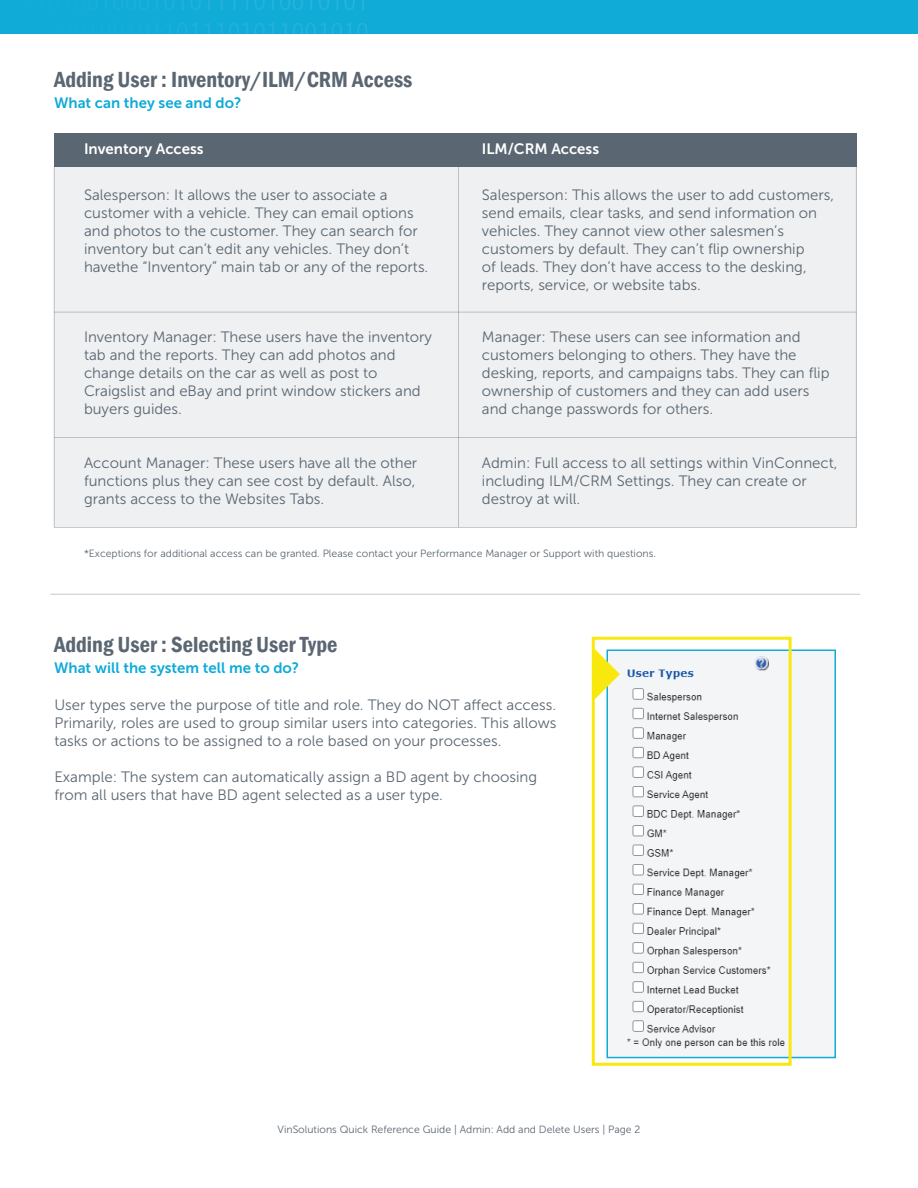
<style>
.page{position:relative;width:918px;height:1188px;background:#fff}
.page>*{position:absolute;margin:0;border:0;box-sizing:border-box;transform-origin:0 0}
.t1{font:600 condensed 22.5px "Franklin Gothic";color:#5a6671}
.t2{font:15px/18px "Museo Sans 300";color:#5a6671}
.t3{font:15px "Museo Sans 700";color:#10abd7}
.t4{font:15px "Museo Sans 700";color:#fff}
.t5{font:10.5px "Museo Sans 300";color:#5a6671}
</style>
<div class="page">
<div style="left:54px;top:167px;width:803px;height:360px;background:#eef0f1"></div>
<div style="left:54px;top:133px;width:803px;height:34px;background:#5a6671"></div>
<hr style="left:54px;top:312px;width:803px;height:1px;background:#231f20">
<hr style="left:458px;top:167px;width:1px;height:360px;background:#231f20">
<hr style="left:54px;top:167px;width:1px;height:360px;background:#231f20">
<hr style="left:856px;top:167px;width:1px;height:360px;background:#231f20">
<hr style="left:54px;top:437px;width:803px;height:1px;background:#231f20">
<hr style="left:54px;top:527px;width:803px;height:1px;background:#231f20">
<hr style="left:50px;top:594px;width:810px;height:1px;background:#231f20">
<img style="left:609px;top:653px;width:224px;height:402px">
<div style="left:606px;top:650px;width:230px;height:408px;border:2px solid #10abd7"></div>
<div style="left:592px;top:637px;width:200px;height:429px;border:3px solid #f9e80e"></div>
<svg style="left:593px;top:647px;width:27px;height:54px"></svg>
<div style="left:1px;top:0;width:917px;height:34px;background:#10abd7"></div>
<h1 class="t1" style="left:54px;top:65px;width:360px">Adding User : Inventory/ILM/CRM Access</h1>
<p class="t3" style="left:54px;top:95px;width:189px">What can they see and do?</p>
<p class="t4" style="left:84px;top:140px;width:121px">Inventory Access</p>
<p class="t4" style="left:482px;top:140px;width:119px">ILM/CRM Access</p>
<p class="t2" style="left:482px;top:185px;width:354px">Salesperson: This allows the user to add customers, send emails, clear tasks, and send information on vehicles. They cannot view other salesmen’s customers by default. They can’t flip ownership<br>of leads. They don’t have access to the desking, reports, service, or website tabs.</p>
<p class="t2" style="left:84px;top:328px;width:350px">Inventory Manager: These users have the inventory tab and the reports. They can add photos and change details on the car as well as post to Craigslist and eBay and print window stickers and buyers guides.</p>
<p class="t2" style="left:482px;top:328px;width:349px">Manager: These users can see information and customers belonging to others. They have the desking, reports, and campaigns tabs. They can flip ownership of customers and they can add users and change passwords for others.</p>
<p class="t2" style="left:84px;top:453px;width:335px">Account Manager: These users have all the other functions plus they can see cost by default. Also, grants access to the Websites Tabs.</p>
<p class="t2" style="left:482px;top:453px;width:357px">Admin: Full access to all settings within VinConnect, including ILM/CRM Settings. They can create or destroy at will.</p>
<p class="t2" style="left:84px;top:185px;width:346px">Salesperson: It allows the user to associate a customer with a vehicle. They can email options and photos to the customer. They can search for inventory but can’t edit any vehicles. They don’t havethe “Inventory” main tab or any of the reports.</p>
<p class="t5" style="left:84px;top:548px;width:574px">*Exceptions for additional access can be granted. Please contact your Performance Manager or Support with questions.</p>
<h1 class="t1" style="left:54px;top:630px;width:285px">Adding User : Selecting User Type</h1>
<p class="t3" style="left:54px;top:660px;width:247px">What will the system tell me to do?</p>
<p class="t2" style="left:54px;top:695px;width:504px;text-align:justify">User types serve the purpose of title and role. They do NOT affect access.<br>Primarily, roles are used to group similar users into categories. This allows tasks or actions to be assigned to a role based on your processes.</p>
<p class="t2" style="left:54px;top:767px;width:484px">Example: The system can automatically assign a BD agent by choosing from all users that have BD agent selected as a user type.</p>
<p class="t5" style="left:278px;top:1124px;width:364px">VinSolutions Quick Reference Guide | Admin: Add and Delete Users | Page 2</p>
</div>
